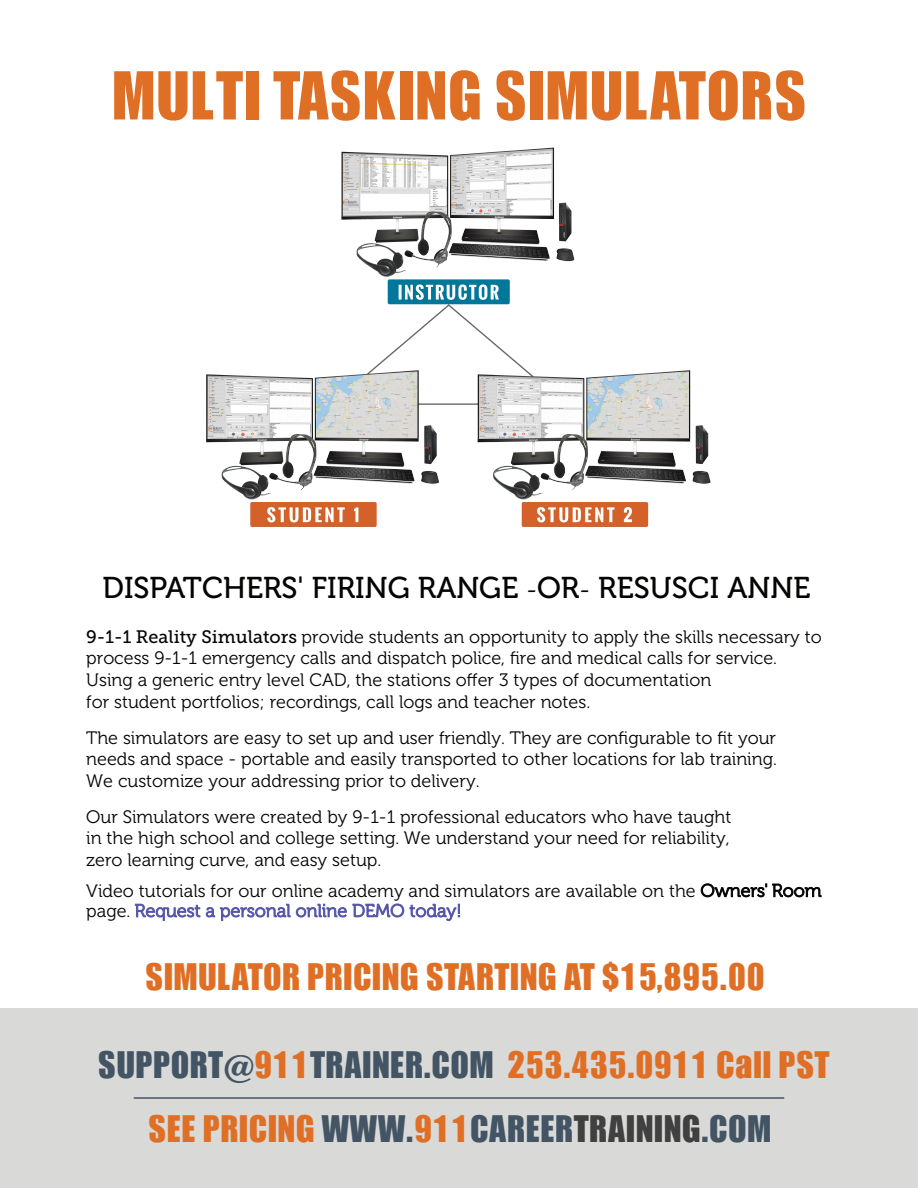
<style>
.page{position:relative;width:918px;height:1188px;background:#fff}
.page>*{position:absolute;margin:0;border:0;box-sizing:border-box;transform-origin:0 0}
.t1{font:54px "OPTI Ignite";color:#e06f26}
.t2{font:30px/63.9px "OPTI Ignite";color:#e06f26;text-align:center}
.t3{font:30px "Museo 500";color:#040503}
.t4{font:18px/21.6px "Museo 300";color:#040503}
.s1{font-family:"Museo Slab 500"}
.s2{font-family:"Minion Pro"}
.s3{font-family:"Museo Sans 300"}
.s4{color:#55a}
.s5{color:#435464}
.s6{color:#404040}
</style>
<div class="page">
<div style="left:0;top:1008px;width:918px;height:180px;background:#d9d9d8"></div>
<hr style="left:134px;top:1097px;width:650px;height:2px;background:#435464">
<img style="left:206px;top:147px;width:505px;height:380px">
<h1 class="t1" style="left:111px;top:55px;width:697px">MULTI TASKING SIMULATORS</h1>
<h2 class="t3" style="left:103px;top:571px;width:709px">DISPATCHERS<span class="s1">'</span> FIRING RANGE <span class="s2">-</span>OR<span class="s2">-</span> RESUS<span class="s1">C</span>I ANNE</h2>
<p class="t4" style="left:86px;top:626px;width:737px"><span class="s1">9-1-1 Reality Simulators</span> provide students an opportunity to apply the skills necessary to process 9-1-1 emergency calls and dispatch police, fire and medical calls for service.<br>Using a generic entry level CAD, the stations offer 3 types of documentation<br>for student portfolios; recordings, call logs and teacher notes.</p>
<p class="t4" style="left:86px;top:727px;width:692px;text-align:justify">The simulators are easy to set up and user friendly. They are configurable to fit your needs and space - portable and easily transported to other locations for lab training.<br>We customize your addressing prior to delivery.</p>
<p class="t4" style="left:86px;top:806px;width:647px;text-align:justify">Our Simulators were created by 9-1-1 professional educators who have taught in the high school and college setting. We understand your need for reliability, zero learning curve, and easy setup.</p>
<p class="t4" style="left:86px;top:881px;width:737px;line-height:20.1px">Video tutorials for our online academy and simulators are available on the Owners<span class="s3">'</span> Room page. <span class="s4">Request a personal online DEMO today!</span></p>
<h2 class="t2" style="left:145px;top:945px;width:621px">SIMULATOR PRICING STARTING AT $15,895.00</h2>
<h2 class="t2" style="left:98px;top:1032px;width:734px"><span class="s5">SUPPORT@</span>911<span class="s5">TRAINER.COM</span> 253.435.0911 Call PST<br>SEE PRICING <span class="s5">WWW.</span>911<span class="s5">CAREER</span><span class="s6">TRAINING</span><span class="s5">.COM</span></h2>
</div>
